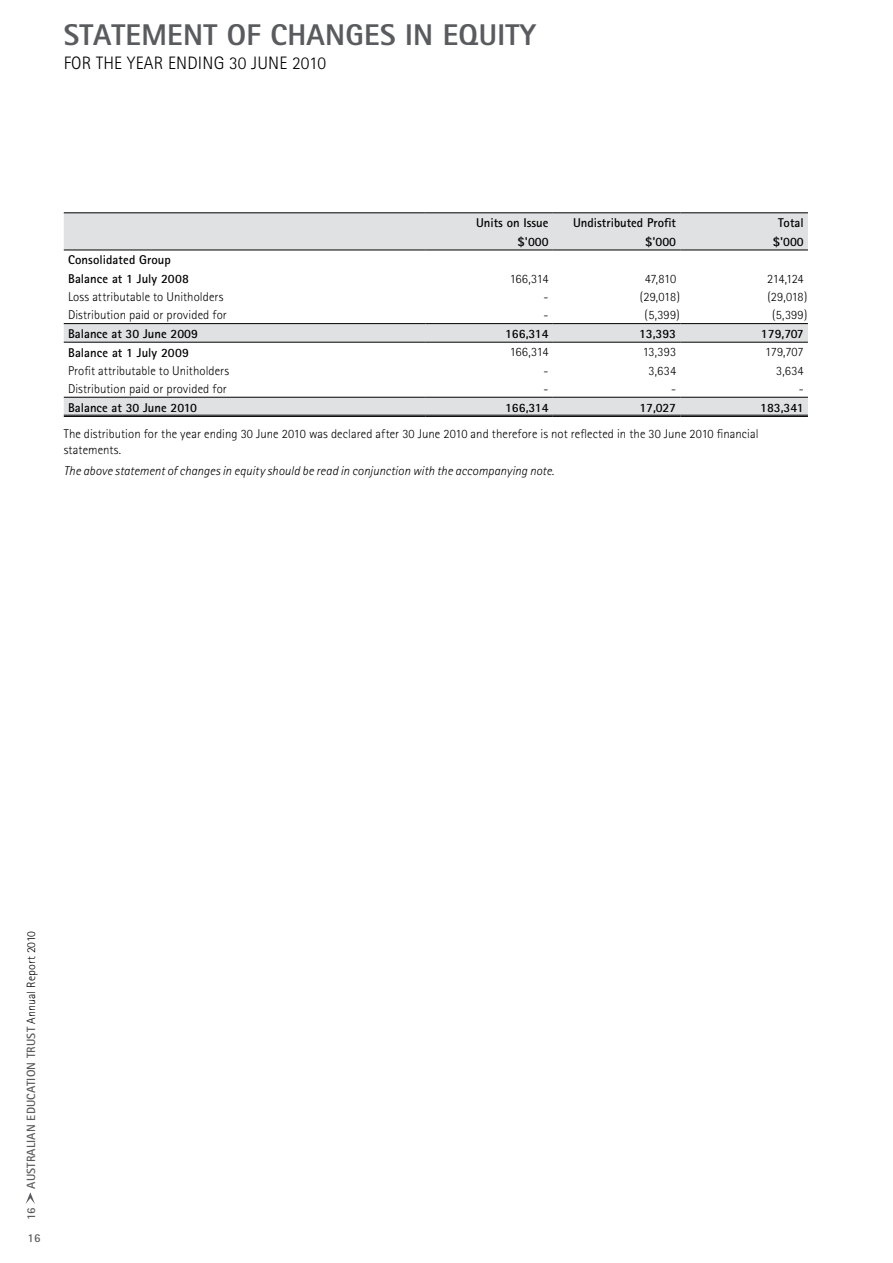
<style>
.page{position:relative;width:893px;height:1263px;background:#fff}
.page>*{position:absolute;margin:0;border:0;box-sizing:border-box;transform-origin:0 0}
.t1{font:800 30px "Rotis Sans Serif";letter-spacing:.01em;color:#5a5b5e}
.t2{font:300 18px "Rotis Sans Serif";letter-spacing:.01em;color:#000}
.t3{font:300 12.75px/16.5px "Rotis Sans Serif";letter-spacing:.005em;color:#000}
.t4{font:700 12.75px/18.6px "Rotis Sans Serif";color:#000}
.t5{font:italic 300 12.75px "Rotis Sans Serif";letter-spacing:.005em;color:#000}
.t6{font:700 12px "Rotis Sans Serif";letter-spacing:.01em;color:#5a5b5e}
.s1{font-weight:300;color:#000}
</style>
<div class="page">
<svg style="left:26px;top:1192px;width:9px;height:12px"></svg>
<svg style="left:64px;top:214px;width:744px;height:201px"></svg>
<hr style="left:64px;top:213px;width:361px;height:1px;background:#000">
<hr style="left:425px;top:213px;width:128px;height:1px;background:#000">
<hr style="left:553px;top:213px;width:127px;height:1px;background:#000">
<hr style="left:680px;top:213px;width:128px;height:1px;background:#000">
<hr style="left:64px;top:250px;width:361px;height:1px;background:#000">
<hr style="left:425px;top:250px;width:128px;height:1px;background:#000">
<hr style="left:553px;top:250px;width:127px;height:1px;background:#000">
<hr style="left:680px;top:250px;width:128px;height:1px;background:#000">
<hr style="left:64px;top:323px;width:361px;height:1px;background:#000">
<hr style="left:425px;top:323px;width:128px;height:1px;background:#000">
<hr style="left:553px;top:323px;width:127px;height:1px;background:#000">
<hr style="left:680px;top:323px;width:128px;height:1px;background:#000">
<hr style="left:64px;top:342px;width:361px;height:1px;background:#000">
<hr style="left:425px;top:342px;width:128px;height:1px;background:#000">
<hr style="left:553px;top:342px;width:127px;height:1px;background:#000">
<hr style="left:680px;top:342px;width:128px;height:1px;background:#000">
<hr style="left:64px;top:397px;width:361px;height:1px;background:#000">
<hr style="left:425px;top:397px;width:128px;height:1px;background:#000">
<hr style="left:553px;top:397px;width:127px;height:1px;background:#000">
<hr style="left:680px;top:397px;width:128px;height:1px;background:#000">
<hr style="left:64px;top:415px;width:361px;height:1px;background:#000">
<hr style="left:64px;top:416px;width:361px;height:1px;background:#000">
<hr style="left:425px;top:415px;width:128px;height:1px;background:#000">
<hr style="left:425px;top:416px;width:128px;height:1px;background:#000">
<hr style="left:553px;top:415px;width:127px;height:1px;background:#000">
<hr style="left:553px;top:416px;width:127px;height:1px;background:#000">
<hr style="left:680px;top:415px;width:128px;height:1px;background:#000">
<hr style="left:680px;top:416px;width:128px;height:1px;background:#000">
<h1 class="t1" style="left:64px;top:15px;width:397px">STATEMENT OF CHANGES IN EQU</h1>
<h1 class="t1" style="left:497px;top:15px;width:37px">ITY</h1>
<h2 class="t2" style="left:64px;top:53px;width:264px">FOR THE YEAR ENDING 30 JUNE 2010</h2>
<p class="t4" style="left:68px;top:250px;width:122px">Consolidated Group<br>Balance at 1 July 2008</p>
<p class="t4" style="left:476px;top:213px;width:74px">Units on Issue</p>
<p class="t4" style="left:573px;top:213px;width:104px">Undistributed Profit</p>
<p class="t4" style="left:778px;top:213px;width:27px">Total</p>
<p class="t4" style="left:518px;top:232px;width:32px">$'000</p>
<p class="t4" style="left:645px;top:232px;width:32px">$'000</p>
<p class="t4" style="left:773px;top:232px;width:32px">$'000</p>
<p class="t3" style="left:510px;top:270px;width:40px">166,314</p>
<p class="t3" style="left:645px;top:270px;width:33px">47,810</p>
<p class="t3" style="left:767px;top:270px;width:38px">214,124</p>
<p class="t3" style="left:68px;top:289px;width:157px">Loss attributable to Unitholders</p>
<p class="t3" style="left:544px;top:289px;width:6px">-</p>
<p class="t3" style="left:640px;top:289px;width:42px">(29,018)</p>
<p class="t3" style="left:767px;top:289px;width:42px">(29,018)</p>
<p class="t3" style="left:68px;top:307px;width:160px">Distribution paid or provided for</p>
<p class="t3" style="left:544px;top:307px;width:6px">-</p>
<p class="t3" style="left:645px;top:307px;width:37px">(5,399)</p>
<p class="t3" style="left:772px;top:307px;width:37px">(5,399)</p>
<p class="t4" style="left:68px;top:324px;width:131px">Balance at 30 June 2009</p>
<p class="t4" style="left:505px;top:324px;width:45px">166,314</p>
<p class="t4" style="left:639px;top:324px;width:39px">13,393</p>
<p class="t4" style="left:761px;top:324px;width:44px">179,707</p>
<p class="t4" style="left:68px;top:343px;width:122px">Balance at 1 July 2009</p>
<p class="t3" style="left:510px;top:344px;width:40px">166,314</p>
<p class="t3" style="left:643px;top:344px;width:35px">13,393</p>
<p class="t3" style="left:765px;top:344px;width:40px">179,707</p>
<p class="t3" style="left:68px;top:362px;width:163px">Profit attributable to Unitholders</p>
<p class="t3" style="left:544px;top:362px;width:6px">-</p>
<p class="t3" style="left:649px;top:362px;width:29px">3,634</p>
<p class="t3" style="left:776px;top:362px;width:29px">3,634</p>
<p class="t3" style="left:68px;top:380px;width:160px">Distribution paid or provided for</p>
<p class="t3" style="left:544px;top:380px;width:6px">-</p>
<p class="t3" style="left:671px;top:380px;width:6px">-</p>
<p class="t3" style="left:799px;top:380px;width:6px">-</p>
<p class="t4" style="left:68px;top:398px;width:130px">Balance at 30 June 2010</p>
<p class="t4" style="left:505px;top:398px;width:45px">166,314</p>
<p class="t4" style="left:639px;top:398px;width:38px">17,027</p>
<p class="t4" style="left:760px;top:398px;width:45px">183,341</p>
<p class="t3" style="left:64px;top:425px;width:696px">The distribution for the year ending 30 June 2010 was declared after 30 June 2010 and therefore is not reflected in the 30 June 2010 financial statements.</p>
<p class="t5" style="left:64px;top:463px;width:492px">The above statement of changes in equity should be read in conjunction with the accompanying note.</p>
<p class="t6" style="left:23px;top:1188px;width:259px;rotate:-90deg">AUSTRALIAN EDUCATION TRUST <span class="s1">Annual Report 2010</span></p>
<p class="t6" style="left:23px;top:1220px;width:14px;rotate:-90deg">16</p>
<p class="t6" style="left:28px;top:1230px;width:14px">16</p>
</div>
